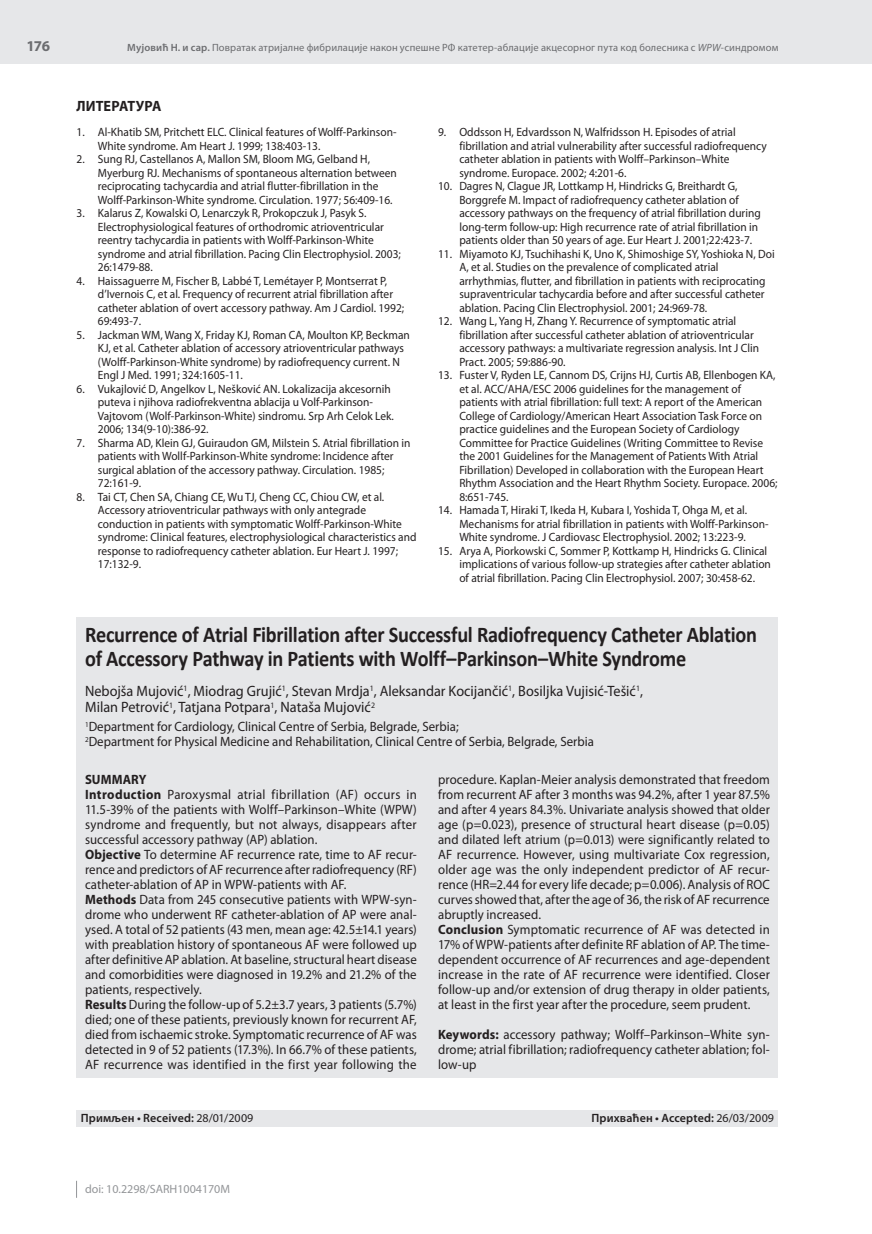
<style>
.page{position:relative;width:872px;height:1234px;background:#fff}
.page>*{position:absolute;margin:0;border:0;box-sizing:border-box;transform-origin:0 0}
.t1{font:700 22.5px/24px "Calibri";letter-spacing:-.015em;color:#231f20;scale:.9 1}
.t2{font:15px/16.5px "Myriad Pro";color:#231f20;scale:.95 1}
.t3{font:700 15px "Myriad Pro Cyrilic";color:#231f20;scale:.95 1}
.t4{font:700 15px "Myriad Pro";color:#6c6d70}
.t5{font:13.5px/15px "Myriad Pro";letter-spacing:.005em;color:#231f20;scale:.95 1}
.t6{font:12px/13.5px "Myriad Pro";color:#231f20;scale:.95 1}
.t7{font:600 12px "Myriad Pro";letter-spacing:.01em;color:#231f20}
.t8{font:12px "Myriad Pro";color:#939598}
.t9{font:10.5px "Myriad Pro";letter-spacing:.01em;color:#6c6d70}
.s1{font-weight:600}
.s2{font-style:italic}
.s3{font-weight:700}
.s4{font-weight:400}
</style>
<div class="page">
<div style="left:0;top:0;width:872px;height:64px;background:#e6e7e9"></div>
<svg style="left:76px;top:1180px;width:1px;height:17px"></svg>
<hr style="left:871px;top:0;width:1px;height:64px;background:#939598">
<div style="left:77px;top:765px;width:701px;height:312px;background:#e6e7e9"></div>
<div style="left:77px;top:617px;width:701px;height:148px;background:#e6e7e9"></div>
<div style="left:77px;top:1109px;width:701px;height:17px;background:#e6e7e9"></div>
<p class="t4" style="left:27px;top:36px;width:25px">176</p>
<p class="t9" style="left:127px;top:41px;width:652px"><span class="s1">Мујовић Н. и сар.</span> Повратак атријалне фибрилације након успешне РФ катетер-аблације акцесорног пута код болесника с <span class="s2">WPW</span>-синдромом</p>
<p class="t3" style="left:77px;top:97px;width:91px">LITERATURA</p>
<p class="t6" style="left:98px;top:125px;width:315px;text-indent:-21px">1. Al-Khatib SM, Pritchett ELC. Clinical features of Wolff-Parkinson-<br>White syndrome. Am Heart J. 1999; 138:403-13.</p>
<p class="t6" style="left:98px;top:152px;width:316px;text-indent:-21px">2. Sung RJ, Castellanos A, Mallon SM, Bloom MG, Gelband H, Myerburg RJ. Mechanisms of spontaneous alternation between reciprocating tachycardia and atrial flutter-fibrillation in the Wolff-Parkinson-White syndrome. Circulation. 1977; 56:409-16.</p>
<p class="t6" style="left:98px;top:206px;width:320px;text-indent:-21px">3. Kalarus Z, Kowalski O, Lenarczyk R, Prokopczuk J, Pasyk S.<br>Electrophysiological features of orthodromic atrioventricular reentry tachycardia in patients with Wolff-Parkinson-White syndrome and atrial fibrillation. Pacing Clin Electrophysiol. 2003; 26:1479-88.</p>
<p class="t6" style="left:98px;top:274px;width:324px;text-indent:-21px">4. Haissaguerre M, Fischer B, Labbé T, Lemétayer P, Montserrat P, d’Ivernois C, et al. Frequency of recurrent atrial fibrillation after catheter ablation of overt accessory pathway. Am J Cardiol. 1992; 69:493-7.</p>
<p class="t6" style="left:98px;top:328px;width:330px;text-indent:-21px">5. Jackman WM, Wang X, Friday KJ, Roman CA, Moulton KP, Beckman KJ, et al. Catheter ablation of accessory atrioventricular pathways (Wolff-Parkinson-White syndrome) by radiofrequency current. N Engl J Med. 1991; 324:1605-11.</p>
<p class="t6" style="left:98px;top:382px;width:313px;text-indent:-21px">6. Vukajlović D, Angelkov L, Nešković AN. Lokalizacija akcesornih puteva i njihova radiofrekventna ablacija u Volf-Parkinson-Vajtovom (Wolf-Parkinson-White) sindromu. Srp Arh Celok Lek.<br>2006; 134(9-10):386-92.</p>
<p class="t6" style="left:98px;top:436px;width:331px;text-indent:-21px">7. Sharma AD, Klein GJ, Guiraudon GM, Milstein S. Atrial fibrillation in patients with Wollf-Parkinson-White syndrome: Incidence after surgical ablation of the accessory pathway. Circulation. 1985; 72:161-9.</p>
<p class="t6" style="left:98px;top:490px;width:337px;text-indent:-21px">8. Tai CT, Chen SA, Chiang CE, Wu TJ, Cheng CC, Chiou CW, et al.<br>Accessory atrioventricular pathways with only antegrade conduction in patients with symptomatic Wolff-Parkinson-White syndrome: Clinical features, electrophysiological characteristics and response to radiofrequency catheter ablation. Eur Heart J. 1997; 17:132-9.</p>
<p class="t6" style="left:459px;top:125px;width:325px;text-indent:-21px">9. Oddsson H, Edvardsson N, Walfridsson H. Episodes of atrial fibrillation and atrial vulnerability after successful radiofrequency catheter ablation in patients with Wolff–Parkinson–White syndrome. Europace. 2002; 4:201-6.</p>
<p class="t6" style="left:459px;top:179px;width:319px;text-indent:-21px">10. Dagres N, Clague JR, Lottkamp H, Hindricks G, Breithardt G, Borggrefe M. Impact of radiofrequency catheter ablation of accessory pathways on the frequency of atrial fibrillation during long-term follow-up: High recurrence rate of atrial fibrillation in patients older than 50 years of age. Eur Heart J. 2001;22:423-7.</p>
<p class="t6" style="left:459px;top:247px;width:333px;text-indent:-21px">11. Miyamoto KJ, Tsuchihashi K, Uno K, Shimoshige SY, Yoshioka N, Doi A, et al. Studies on the prevalence of complicated atrial arrhythmias, flutter, and fibrillation in patients with reciprocating supraventricular tachycardia before and after successful catheter ablation. Pacing Clin Electrophysiol. 2001; 24:969-78.</p>
<p class="t6" style="left:459px;top:314px;width:317px;text-indent:-21px">12. Wang L, Yang H, Zhang Y. Recurrence of symptomatic atrial fibrillation after successful catheter ablation of atrioventricular accessory pathways: a multivariate regression analysis. Int J Clin Pract. 2005; 59:886-90.</p>
<p class="t6" style="left:459px;top:368px;width:336px;text-indent:-21px">13. Fuster V, Ryden LE, Cannom DS, Crijns HJ, Curtis AB, Ellenbogen KA, et al. ACC/AHA/ESC 2006 guidelines for the management of patients with atrial fibrillation: full text: A report of the American College of Cardiology/American Heart Association Task Force on practice guidelines and the European Society of Cardiology Committee for Practice Guidelines (Writing Committee to Revise the 2001 Guidelines for the Management of Patients With Atrial Fibrillation) Developed in collaboration with the European Heart Rhythm Association and the Heart Rhythm Society. Europace. 2006; 8:651-745.</p>
<p class="t6" style="left:459px;top:503px;width:326px;text-indent:-21px">14. Hamada T, Hiraki T, Ikeda H, Kubara I, Yoshida T, Ohga M, et al.<br>Mechanisms for atrial fibrillation in patients with Wolff-Parkinson-<br>White syndrome. J Cardiovasc Electrophysiol. 2002; 13:223-9.</p>
<p class="t6" style="left:459px;top:544px;width:329px;text-indent:-21px">15. Arya A, Piorkowski C, Sommer P, Kottkamp H, Hindricks G. Clinical implications of various follow-up strategies after catheter ablation of atrial fibrillation. Pacing Clin Electrophysiol. 2007; 30:458-62.</p>
<h1 class="t1" style="left:85px;top:621px;width:748px">Recurrence of Atrial Fibrillation after Successful Radiofrequency Catheter Ablation of Accessory Pathway in Patients with Wolff–Parkinson–White Syndrome</h1>
<p class="t2" style="left:85px;top:682px;width:589px">Nebojša Mujović<sup>1</sup>, Miodrag Grujić<sup>1</sup>, Stevan Mrdja<sup>1</sup>, Aleksandar Kocijančić<sup>1</sup>, Bosiljka Vujisić-Tešić<sup>1</sup>,<br>Milan Petrović<sup>1</sup>, Tatjana Potpara<sup>1</sup>, Nataša Mujović<sup>2</sup></p>
<p class="t5" style="left:85px;top:719px;width:537px"><sup>1</sup>Department for Cardiology, Clinical Centre of Serbia, Belgrade, Serbia;<br><sup>2</sup>Department for Physical Medicine and Rehabilitation, Clinical Centre of Serbia, Belgrade, Serbia</p>
<p class="t5" style="left:85px;top:771px;width:351px"><span class="s3">SUMMARY<br>Introduction</span> Paroxysmal atrial fibrillation (AF) occurs in 11.5-39% of the patients with Wolff–Parkinson–White (WPW) syndrome and frequently, but not always, disappears after successful accessory pathway (AP) ablation.<br><span class="s3">Objective</span> To determine AF recurrence rate, time to AF recur&shy;rence and predictors of AF recurrence after radiofrequency (RF) catheter-ablation of AP in WPW-patients with AF.<br><span class="s3">Methods</span> Data from 245 consecutive patients with WPW-syn&shy;drome who underwent RF catheter-ablation of AP were anal&shy;ysed. A total of 52 patients (43 men, mean age: 42.5±14.1 years) with preablation history of spontaneous AF were followed up after definitive AP ablation. At baseline, structural heart disease and comorbidities were diagnosed in 19.2% and 21.2% of the patients, respectively.<br><span class="s3">Results</span> During the follow-up of 5.2±3.7 years, 3 patients (5.7%) died; one of these patients, previously known for recurrent AF, died from ischaemic stroke. Symptomatic recurrence of AF was detected in 9 of 52 patients (17.3%). In 66.7% of these patients, AF recurrence was identified in the first year following the</p>
<p class="t5" style="left:438px;top:771px;width:351px">procedure. Kaplan-Meier analysis demonstrated that freedom from recurrent AF after 3 months was 94.2%, after 1 year 87.5% and after 4 years 84.3%. Univariate analysis showed that older age (p=0.023), presence of structural heart disease (p=0.05) and dilated left atrium (p=0.013) were significantly related to AF recurrence. However, using multivariate Cox regression, older age was the only independent predictor of AF recur&shy;rence (HR=2.44 for every life decade; p=0.006). Analysis of ROC curves showed that, after the age of 36, the risk of AF recurrence abruptly increased.<br><span class="s3">Conclusion</span> Symptomatic recurrence of AF was detected in 17% of WPW-patients after definite RF ablation of AP. The time&shy;dependent occurrence of AF recurrences and age-dependent increase in the rate of AF recurrence were identified. Closer follow-up and/or extension of drug therapy in older patients, at least in the first year after the procedure, seem prudent.</p>
<p class="t5" style="left:438px;top:1026px;width:351px;text-align:justify"><span class="s3">Keywords:</span> accessory pathway; Wolff–Parkinson–White syn&shy;drome; atrial fibrillation; radiofrequency catheter ablation; fol&shy;low-up</p>
<p class="t7" style="left:81px;top:1110px;width:174px">Примљен • Received: <span class="s4">28/01/2009</span></p>
<p class="t7" style="left:591px;top:1110px;width:184px">Прихваћен • Accepted: <span class="s4">26/03/2009</span></p>
<p class="t8" style="left:85px;top:1181px;width:147px">doi: 10.2298/SARH1004170M</p>
</div>
